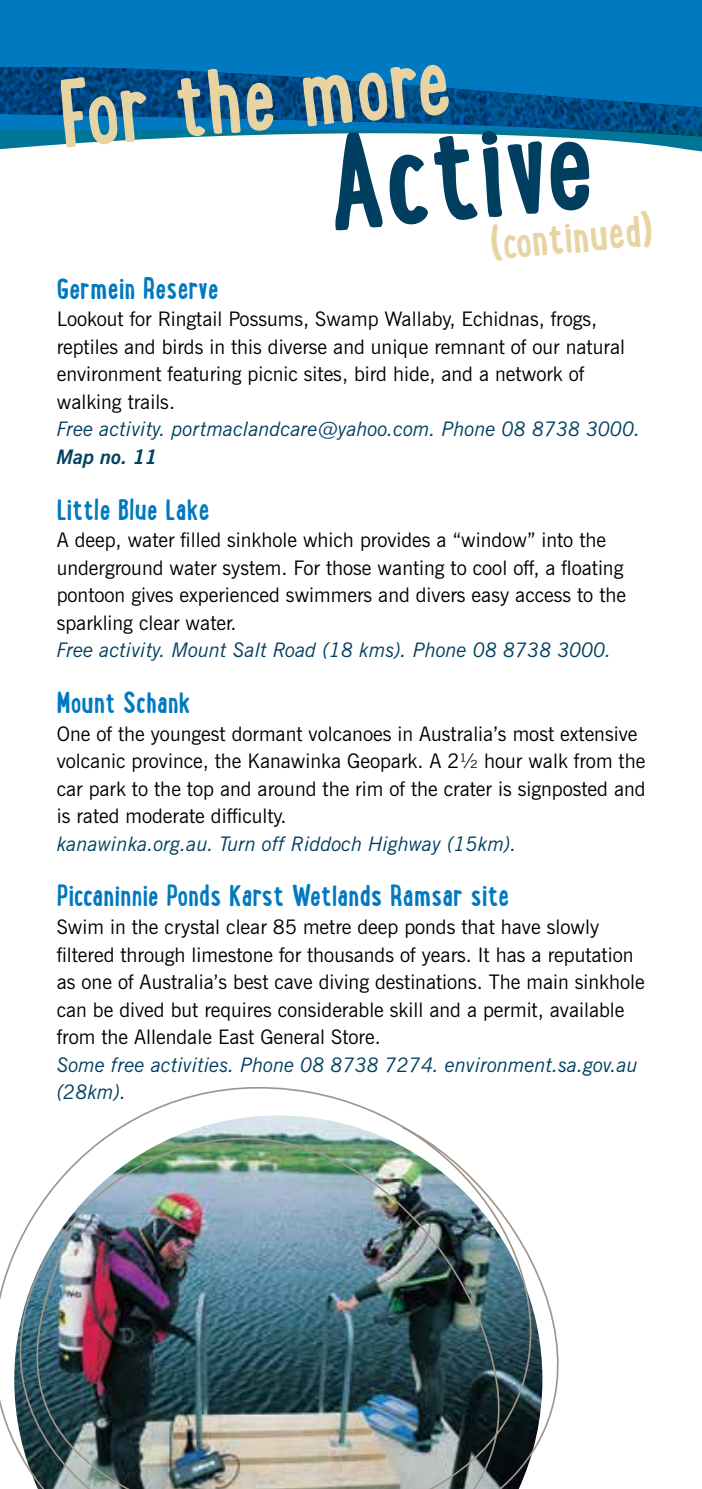
<style>
.page{position:relative;width:702px;height:1489px;background:#fff}
.page>*{position:absolute;margin:0;border:0;box-sizing:border-box;transform-origin:0 0}
.t1{font:700 135px "Lunch Box";color:#003f5f}
.t2{font:700 95px "Lunch Box";color:#e8d3a2}
.t3{font:700 45px "Lunch Box";color:#e8d3a2}
.t4{font:700 30px "Lunch Box";color:#0079c1}
.t5{font:20px/27.5px "News Gothic BT";color:#000}
.t6{font:italic 20px/27.5px "News Gothic BT";color:#003f5f}
.t7{font:italic 700 20px "News Gothic BT";color:#003f5f}
</style>
<div class="page">
<div style="left:0;top:0;width:702px;height:129px;background:#0079c1"></div>
<svg style="left:0;top:137px;width:702px;height:15px"></svg>
<img style="left:0;top:67px;width:702px;height:70px">
<img style="left:0;top:1087px;width:559px;height:401px">
<h2 class="t2" style="left:54px;top:45px;width:395px;rotate:-5deg">For the more</h2>
<h1 class="t1" style="left:317px;top:85px;width:272px;rotate:-5deg">Active</h1>
<h3 class="t3" style="left:487px;top:211px;width:165px;rotate:-5deg">(continued)</h3>
<h3 class="t4" style="left:57px;top:266px;width:164px">Germein Reserve</h3>
<p class="t5" style="left:57px;top:305px;width:569px">Lookout for Ringtail Possums, Swamp Wallaby, Echidnas, frogs, reptiles and birds in this diverse and unique remnant of our natural environment featuring picnic sites, bird hide, and a network of walking trails.</p>
<p class="t6" style="left:57px;top:415px;width:585px">Free activity. portmaclandcare@yahoo.com. Phone 08 8738 3000.</p>
<p class="t7" style="left:57px;top:444px;width:102px">Map no. 11</p>
<h3 class="t4" style="left:57px;top:487px;width:155px">Little Blue Lake</h3>
<p class="t5" style="left:57px;top:526px;width:571px">A deep, water filled sinkhole which provides a “window” into the underground water system. For those wanting to cool off, a floating pontoon gives experienced swimmers and divers easy access to the sparkling clear water.</p>
<p class="t6" style="left:57px;top:636px;width:556px">Free activity. Mount Salt Road (18 kms). Phone 08 8738 3000.</p>
<h3 class="t4" style="left:57px;top:680px;width:136px">Mount Schank</h3>
<p class="t5" style="left:57px;top:719px;width:590px">One of the youngest dormant volcanoes in Australia’s most extensive volcanic province, the Kanawinka Geopark. A 2½ hour walk from the car park to the top and around the rim of the crater is signposted and is rated moderate difficulty.</p>
<p class="t6" style="left:57px;top:829px;width:461px">kanawinka.org.au. Turn off Riddoch Highway (15km).</p>
<h3 class="t4" style="left:57px;top:873px;width:454px">Piccaninnie Ponds Karst Wetlands Ramsar site</h3>
<p class="t5" style="left:57px;top:912px;width:589px">Swim in the crystal clear 85 metre deep ponds that have slowly filtered through limestone for thousands of years. It has a reputation as one of Australia’s best cave diving destinations. The main sinkhole can be dived but requires considerable skill and a permit, available from the Allendale East General Store.</p>
<p class="t6" style="left:57px;top:1050px;width:582px">Some free activities. Phone 08 8738 7274. environment.sa.gov.au (28km).</p>
</div>
